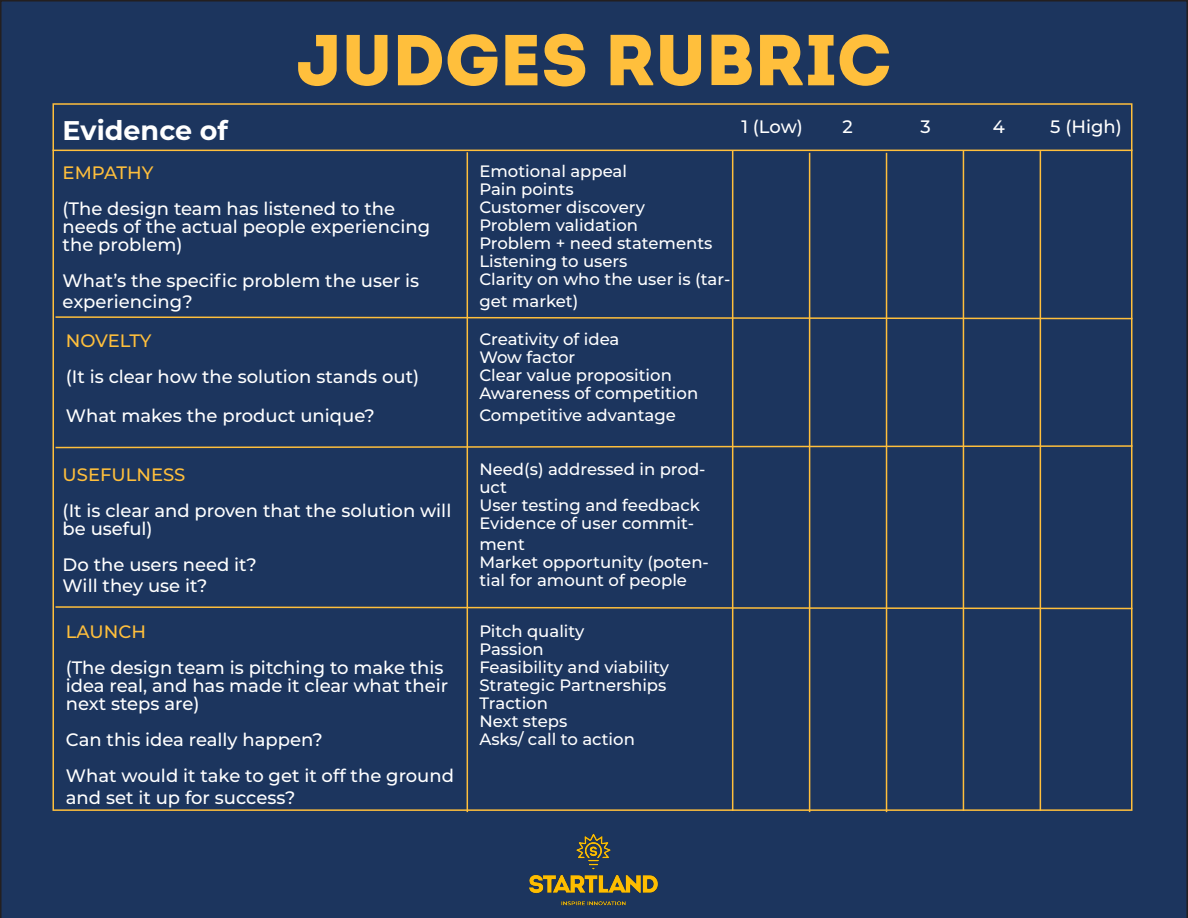
<style>
.page{position:relative;width:1188px;height:918px;background:#1c355e}
.page>*{position:absolute;margin:0;border:0;box-sizing:border-box;transform-origin:0 0}
.t1{font:900 72px "Intro";color:#ffbf3c}
.t2{font:700 27px "Montserrat";color:#fff}
.t3{font:500 18px/18px "Montserrat";color:#fff}
.t4{font:500 18px "Montserrat";color:#ffbf3c}
.t5{font:500 16.5px/21.6px "Montserrat";color:#fff}
</style>
<div class="page">
<img style="left:503px;top:802px;width:181px;height:116px">
<hr style="left:52px;top:150px;width:1080px;height:1px;background:#ffbf3c">
<hr style="left:809px;top:153px;width:1px;height:659px;background:#ffbf3c">
<hr style="left:886px;top:153px;width:1px;height:659px;background:#ffbf3c">
<hr style="left:963px;top:150px;width:1px;height:661px;background:#ffbf3c">
<hr style="left:1040px;top:151px;width:1px;height:660px;background:#ffbf3c">
<hr style="left:732px;top:150px;width:1px;height:661px;background:#ffbf3c">
<hr style="left:467px;top:152px;width:1px;height:660px;background:#ffbf3c">
<svg style="left:54px;top:316px;width:1080px;height:4px;background:#726950"></svg>
<svg style="left:54px;top:445px;width:1080px;height:4px;background:#726950"></svg>
<svg style="left:54px;top:606px;width:1080px;height:4px;background:#726950"></svg>
<p class="t1" style="left:296px;top:13px;width:597px">JUDGES RUBRIC</p>
<p class="t2" style="left:63px;top:110px;width:167px">Evidence of</p>
<p class="t3" style="left:741px;top:116px;width:63px">1 (Low)</p>
<p class="t3" style="left:843px;top:116px;width:12px">2</p>
<p class="t3" style="left:920px;top:116px;width:12px">3</p>
<p class="t3" style="left:993px;top:116px;width:14px">4</p>
<p class="t3" style="left:1050px;top:116px;width:73px">5 (High)</p>
<p class="t4" style="left:63px;top:160px;width:92px">EMPATHY</p>
<p class="t3" style="left:63px;top:199px;width:369px">(The design team has listened to the needs of the actual people experiencing the problem)</p>
<p class="t3" style="left:63px;top:269px;width:358px;line-height:21.6px">What’s the specific problem the user is experiencing?</p>
<p class="t4" style="left:66px;top:328px;width:87px">NOVELTY</p>
<p class="t3" style="left:66px;top:367px;width:355px">(It is clear how the solution stands out)</p>
<p class="t3" style="left:66px;top:406px;width:311px">What makes the product unique?</p>
<p class="t5" style="left:479px;top:160px;width:149px">Emotional appeal</p>
<p class="t5" style="left:479px;top:178px;width:96px">Pain points</p>
<p class="t5" style="left:479px;top:196px;width:167px">Customer discovery</p>
<p class="t5" style="left:479px;top:214px;width:160px">Problem validation</p>
<p class="t5" style="left:479px;top:232px;width:235px">Problem + need statements</p>
<p class="t5" style="left:479px;top:250px;width:150px">Listening to users</p>
<p class="t5" style="left:479px;top:268px;width:253px">Clarity on who the user is (tar&shy;get market)</p>
<p class="t5" style="left:479px;top:328px;width:142px">Creativity of idea</p>
<p class="t5" style="left:479px;top:346px;width:98px">Wow factor</p>
<p class="t5" style="left:479px;top:364px;width:194px">Clear value proposition</p>
<p class="t5" style="left:479px;top:382px;width:220px">Awareness of competition</p>
<p class="t5" style="left:479px;top:404px;width:198px">Competitive advantage</p>
<p class="t5" style="left:479px;top:459px;width:228px;line-height:18px">Need(s) addressed in prod&shy;uct</p>
<p class="t5" style="left:479px;top:493px;width:222px">User testing and feedback</p>
<p class="t5" style="left:479px;top:511px;width:216px">Evidence of user commit&shy;ment</p>
<p class="t5" style="left:479px;top:553px;width:231px;line-height:18px">Market opportunity (poten&shy;tial for amount of people</p>
<p class="t5" style="left:479px;top:619px;width:107px">Pitch quality</p>
<p class="t5" style="left:479px;top:637px;width:66px">Passion</p>
<p class="t5" style="left:479px;top:655px;width:191px">Feasibility and viability</p>
<p class="t5" style="left:479px;top:673px;width:189px">Strategic Partnerships</p>
<p class="t5" style="left:479px;top:691px;width:70px">Traction</p>
<p class="t5" style="left:479px;top:709px;width:90px">Next steps</p>
<p class="t5" style="left:479px;top:727px;width:157px">Asks/ call to action</p>
<p class="t4" style="left:63px;top:462px;width:124px">USEFULNESS</p>
<p class="t3" style="left:63px;top:501px;width:390px">(It is clear and proven that the solution will be useful)</p>
<p class="t3" style="left:63px;top:555px;width:196px">Do the users need it?</p>
<p class="t3" style="left:63px;top:576px;width:146px">Will they use it?</p>
<p class="t4" style="left:66px;top:619px;width:82px">LAUNCH</p>
<p class="t3" style="left:66px;top:658px;width:384px">(The design team is pitching to make this idea real, and has made it clear what their next steps are)</p>
<p class="t3" style="left:66px;top:730px;width:258px">Can this idea really happen?</p>
<p class="t3" style="left:66px;top:764px;width:390px;line-height:21.6px">What would it take to get it off the ground and set it up for success?</p>
</div>
